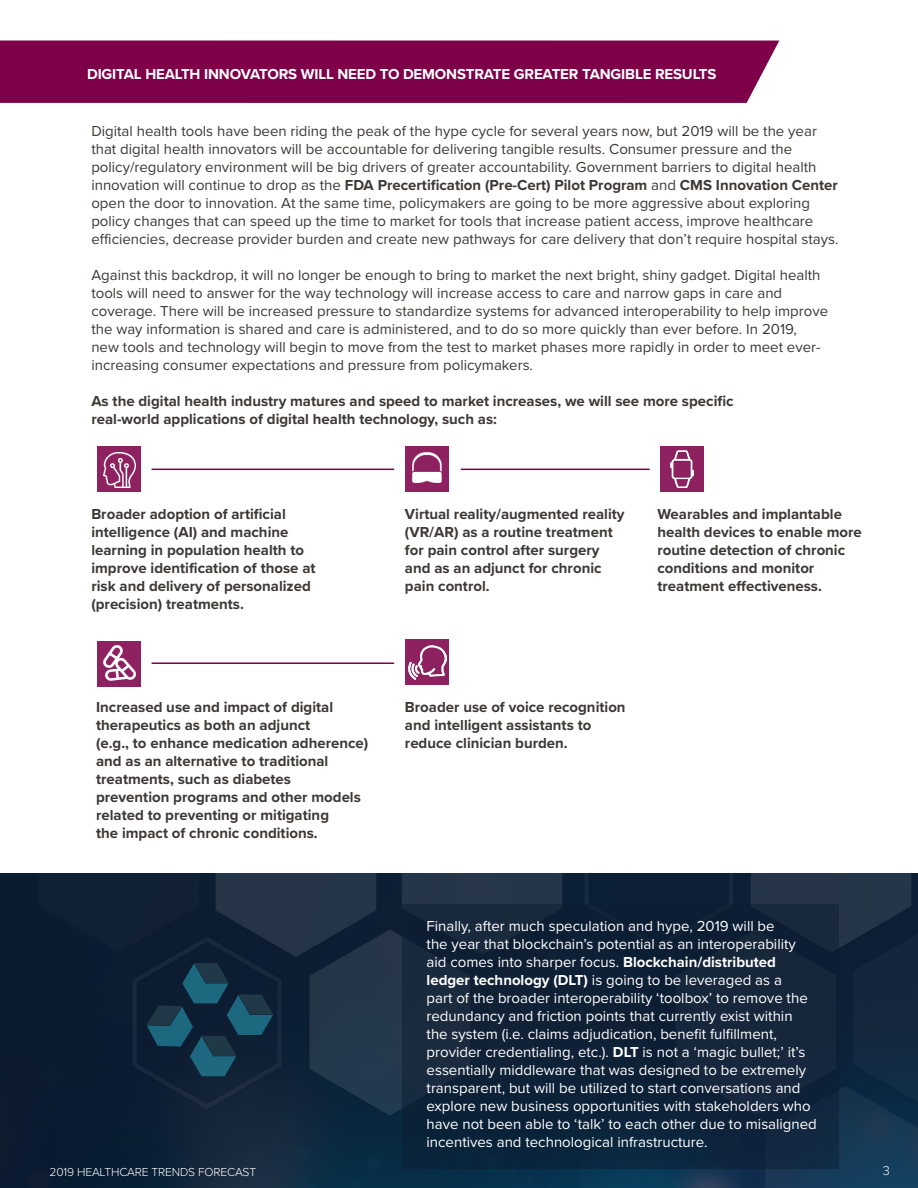
<style>
.page{position:relative;width:918px;height:1188px;background:#fff}
.page>*{position:absolute;margin:0;border:0;box-sizing:border-box;transform-origin:0 0}
.body_copy{font:15px/18px "Proxima Nova";color:#3e3835}
.body_copy-2{font:700 15px/18px "Proxima Nova";color:#3e3835}
.body_copy-3{font:15px/18px "Proxima Nova";color:#fff}
.HFN-DEPT_hed_main{font:700 15px "Proxima Nova";letter-spacing:-.01em;color:#fff}
.HFN-DEPT_hed_main-2{font:300 13.05px "Proxima Nova";color:#fff}
.HFN-DEPT_hed_main-3{font:300 12px "Proxima Nova";letter-spacing:-.01em;color:#fff}
.s1{font-weight:700}
</style>
<div class="page">
<div style="left:0;top:41px;width:779px;height:62px;background:#7d0049"></div>
<img style="left:0;top:873px;width:918px;height:315px">
<svg style="left:147px;top:963px;width:126px;height:113px;background:#133448"></svg>
<div style="left:97px;top:446px;width:44px;height:46px;background:#8e2261"></div>
<div style="left:405px;top:446px;width:44px;height:46px;background:#8e2261"></div>
<div style="left:660px;top:446px;width:44px;height:46px;background:#8e2261"></div>
<div style="left:97px;top:641px;width:44px;height:46px;background:#8e2261"></div>
<div style="left:405px;top:640px;width:44px;height:45px;background:#8e2261"></div>
<hr style="left:152px;top:469px;width:242px;height:1px;background:#7d0049">
<hr style="left:461px;top:469px;width:189px;height:1px;background:#7d0049">
<hr style="left:152px;top:663px;width:242px;height:1px;background:#7d0049">
<div style="left:402px;top:905px;width:437px;height:264px;background:#0e2339"></div>
<img style="left:104px;top:452px;width:31px;height:36px">
<img style="left:412px;top:452px;width:29px;height:30px">
<img style="left:671px;top:451px;width:22px;height:37px">
<img style="left:104px;top:645px;width:31px;height:36px">
<img style="left:408px;top:645px;width:38px;height:34px">
<p class="HFN-DEPT_hed_main" style="left:87px;top:63px;width:631px">DIGITAL HEALTH INNOVATORS WILL NEED TO DEMONSTRATE GREATER TANGIBLE RESULTS</p>
<p class="body_copy" style="left:91px;top:121px;width:749px">Digital health tools have been riding the peak of the hype cycle for several years now, but 2019 will be the year that digital health innovators will be accountable for delivering tangible results. Consumer pressure and the policy/regulatory environment will be big drivers of greater accountability. Government barriers to digital health innovation will continue to drop as the <span class="s1">FDA Precertification (Pre-Cert) Pilot Program</span> and <span class="s1">CMS Innovation Center </span>open the door to innovation. At the same time, policymakers are going to be more aggressive about exploring policy changes that can speed up the time to market for tools that increase patient access, improve healthcare efficiencies, decrease provider burden and create new pathways for care delivery that don’t require hospital stays.</p>
<p class="body_copy" style="left:91px;top:265px;width:738px">Against this backdrop, it will no longer be enough to bring to market the next bright, shiny gadget. Digital health tools will need to answer for the way technology will increase access to care and narrow gaps in care and coverage. There will be increased pressure to standardize systems for advanced interoperability to help improve the way information is shared and care is administered, and to do so more quickly than ever before. In 2019, new tools and technology will begin to move from the test to market phases more rapidly in order to meet ever&shy;increasing consumer expectations and pressure from policymakers.</p>
<p class="body_copy-2" style="left:91px;top:392px;width:644px">As the digital health industry matures and speed to market increases, we will see more specific</p>
<p class="body_copy-2" style="left:91px;top:410px;width:407px">real-world applications of digital health technology, such as:</p>
<p class="body_copy-2" style="left:91px;top:505px;width:226px">Broader adoption of artificial intelligence (AI) and machine learning in population health to improve identification of those at risk and delivery of personalized (precision) treatments.</p>
<p class="body_copy-2" style="left:96px;top:698px;width:239px">Increased use and impact of digital therapeutics as both an adjunct</p>
<p class="body_copy-2" style="left:96px;top:734px;width:274px">(e.g., to enhance medication adherence) and as an alternative to traditional treatments, such as diabetes</p>
<p class="body_copy-2" style="left:96px;top:788px;width:266px">prevention programs and other models related to preventing or mitigating</p>
<p class="body_copy-2" style="left:96px;top:824px;width:223px">the impact of chronic conditions.</p>
<p class="body_copy-2" style="left:405px;top:505px;width:221px">Virtual reality/augmented reality (VR/AR) as a routine treatment</p>
<p class="body_copy-2" style="left:405px;top:541px;width:196px">for pain control after surgery</p>
<p class="body_copy-2" style="left:405px;top:559px;width:198px">and as an adjunct for chronic</p>
<p class="body_copy-2" style="left:405px;top:577px;width:86px">pain control.</p>
<p class="body_copy-2" style="left:657px;top:505px;width:186px">Wearables and implantable</p>
<p class="body_copy-2" style="left:657px;top:523px;width:206px">health devices to enable more routine detection of chronic conditions and monitor</p>
<p class="body_copy-2" style="left:657px;top:577px;width:166px">treatment effectiveness.</p>
<p class="body_copy-2" style="left:405px;top:698px;width:222px">Broader use of voice recognition and intelligent assistants to reduce clinician burden.</p>
<p class="body_copy-3" style="left:427px;top:916px;width:392px">Finally, after much speculation and hype, 2019 will be<br>the year that blockchain’s potential as an interoperability aid comes into sharper focus. <span class="s1">Blockchain/distributed ledger technology (DLT)</span> is going to be leveraged as a<br>part of the broader interoperability ‘toolbox’ to remove the redundancy and friction points that currently exist within the system (i.e. claims adjudication, benefit fulfillment, provider credentialing, etc.). <span class="s1">DLT</span> is not a ‘magic bullet;’ it’s essentially middleware that was designed to be extremely transparent, but will be utilized to start conversations and explore new business opportunities with stakeholders who have not been able to ‘talk’ to each other due to misaligned incentives and technological infrastructure.</p>
<p class="HFN-DEPT_hed_main-3" style="left:50px;top:1163px;width:208px">2019 HEALTHCARE TRENDS FORECAST</p>
<p class="HFN-DEPT_hed_main-2" style="left:883px;top:1161px;width:9px">3</p>
</div>
